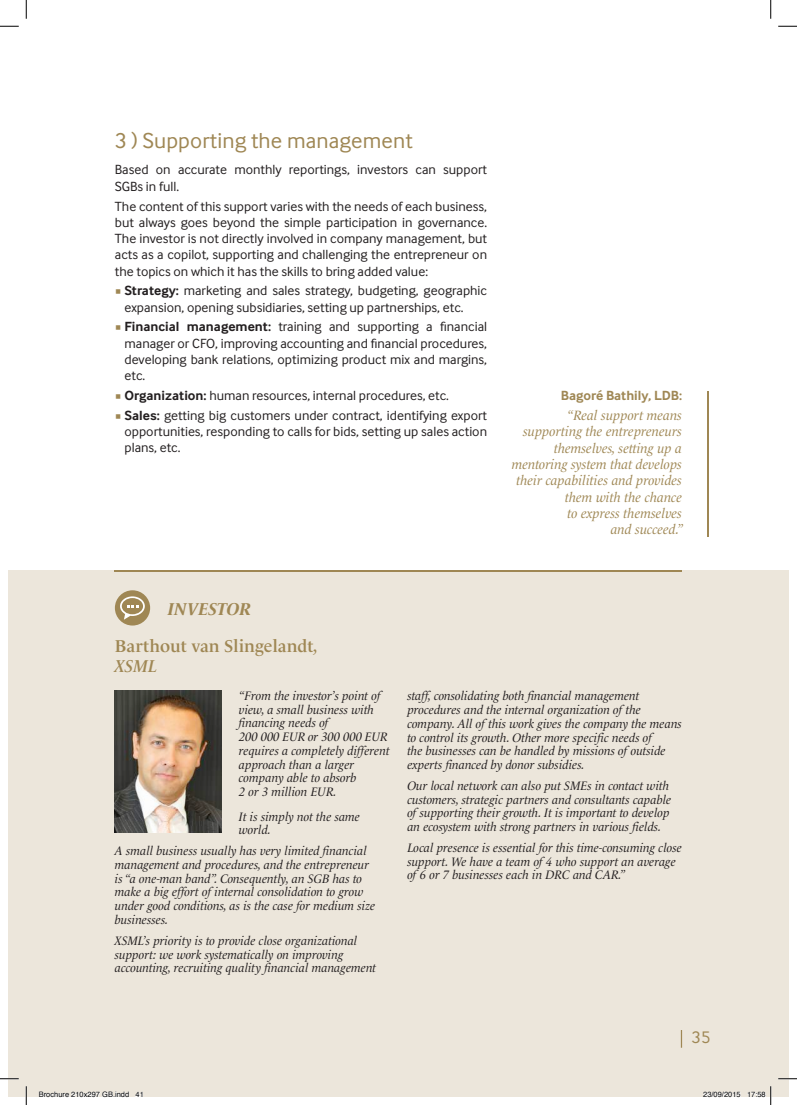
<style>
.page{position:relative;width:797px;height:1105px;background:#fff}
.page>*{position:absolute;margin:0;border:0;box-sizing:border-box;transform-origin:0 0}
.t1{font:22.5px "Inter Face";letter-spacing:.005em;color:#9f8754}
.t2{font:600 17.5px/20px "Le Monde Livre";color:#9f8754}
.t3{font:italic 700 17.5px "Le Monde Livre";color:#9f8754}
.t4{font:17.5px "Inter Face";color:#9f8754}
.t5{font:13.75px/16.2px "Inter Face";color:#231f20;text-align:justify}
.t6{font:italic 13.75px/16.2px "Le Monde Livre";color:#9f8754;text-align:right}
.t7{font:700 13.75px "Inter Face";color:#9f8754}
.t8{font:italic 12.5px/13.8px "Le Monde Livre";color:#231f20}
.t9{font:7.5px "Helvetica";color:#000}
.s1{color:#9f8754}
.s2{font-weight:700}
.s3{font-style:italic}
</style>
<div class="page">
<div style="left:9px;top:570px;width:17px;height:526px;background:#ece6db"></div>
<div style="left:26px;top:570px;width:762px;height:526px;background:#ece6db"></div>
<hr style="left:115px;top:570px;width:567px;height:2px;background:#9f8754">
<div style="left:115px;top:590px;width:35px;height:35px;background:#9f8754;border-radius:50%"></div>
<svg style="left:120px;top:596px;width:25px;height:24px"></svg>
<img style="left:115px;top:691px;width:106px;height:141px">
<svg style="left:681px;top:1030px;width:1px;height:18px"></svg>
<hr style="left:707px;top:391px;width:1px;height:145px;background:#9f8754">
<svg style="left:0;top:25px;width:19px;height:2px"></svg>
<svg style="left:778px;top:25px;width:19px;height:2px"></svg>
<svg style="left:0;top:1078px;width:19px;height:1px"></svg>
<svg style="left:778px;top:1078px;width:19px;height:1px"></svg>
<svg style="left:25px;top:0;width:2px;height:19px"></svg>
<svg style="left:25px;top:1086px;width:2px;height:19px"></svg>
<svg style="left:770px;top:0;width:1px;height:19px"></svg>
<svg style="left:39px;top:1091px;width:90px;height:6px"></svg>
<svg style="left:135px;top:1092px;width:8px;height:5px"></svg>
<svg style="left:703px;top:1091px;width:38px;height:6px"></svg>
<svg style="left:747px;top:1086px;width:24px;height:19px"></svg>
<h1 class="t1" style="left:115px;top:127px;width:299px">3 ) Supporting the management</h1>
<p class="t5" style="left:115px;top:162px;width:374px">Based on accurate monthly reportings, investors can support<br>SGBs in full.</p>
<p class="t5" style="left:115px;top:198px;width:374px">The content of this support varies with the needs of each business, but always goes beyond the simple participation in governance.<br>The investor is not directly involved in company management, but acts as a copilot, supporting and challenging the entrepreneur on the topics on which it has the skills to bring added value:</p>
<p class="t5" style="left:124px;top:282px;width:364px;text-indent:-10px"><span class="s1">▪</span> <span class="s2">Strategy:</span> marketing and sales strategy, budgeting, geographic expansion, opening subsidiaries, setting up partnerships, etc.</p>
<p class="t5" style="left:124px;top:319px;width:364px;text-indent:-10px"><span class="s1">▪</span> <span class="s2">Financial management:</span> training and supporting a financial manager or CFO, improving accounting and financial procedures, developing bank relations, optimizing product mix and margins, etc.</p>
<p class="t5" style="left:115px;top:387px;width:335px"><span class="s1">▪</span> <span class="s2">Organization:</span> human resources, internal procedures, etc.</p>
<p class="t5" style="left:124px;top:407px;width:364px;text-indent:-10px"><span class="s1">▪</span> <span class="s2">Sales:</span> getting big customers under contract, identifying export opportunities, responding to calls for bids, setting up sales action plans, etc.</p>
<p class="t7" style="left:561px;top:388px;width:123px">Bagoré Bathily, LDB:</p>
<p class="t6" style="left:512px;top:407px;width:173px">“Real support means supporting the entrepreneurs themselves, setting up a mentoring system that develops their capabilities and provides them with the chance<br>to express themselves<br>and succeed.”</p>
<h2 class="t3" style="left:168px;top:598px;width:85px">INVESTOR</h2>
<h2 class="t2" style="left:115px;top:636px;width:205px">Barthout van Slingelandt<span class="s3">,<br>XSML</span></h2>
<p class="t8" style="left:239px;top:689px;width:152px">“From the investor’s point of view, a small business with financing needs of<br>200 000 EUR or 300 000 EUR requires a completely different approach than a larger company able to absorb<br>2 or 3 million EUR.</p>
<p class="t8" style="left:239px;top:809px;width:123px">It is simply not the same world.</p>
<p class="t8" style="left:115px;top:844px;width:262px">A small business usually has very limited financial management and procedures, and the entrepreneur is “a one-man band”. Consequently, an SGB has to make a big effort of internal consolidation to grow under good conditions, as is the case for medium size businesses.</p>
<p class="t8" style="left:115px;top:933px;width:263px">XSML’s priority is to provide close organizational support: we work systematically on improving accounting, recruiting quality financial management</p>
<p class="t8" style="left:407px;top:689px;width:276px">staff, consolidating both financial management procedures and the internal organization of the company. All of this work gives the company the means to control its growth. Other more specific needs of<br>the businesses can be handled by missions of outside experts financed by donor subsidies.</p>
<p class="t8" style="left:407px;top:779px;width:265px">Our local network can also put SMEs in contact with customers, strategic partners and consultants capable of supporting their growth. It is important to develop an ecosystem with strong partners in various fields.</p>
<p class="t8" style="left:407px;top:841px;width:276px">Local presence is essential for this time-consuming close support. We have a team of 4 who support an average of 6 or 7 businesses each in DRC and CAR.”</p>
<h2 class="t4" style="left:691px;top:1027px;width:20px">35</h2>
<p class="t9" style="left:39px;top:1089px;width:107px">Brochure 210x297 GB.indd 41</p>
<p class="t9" style="left:703px;top:1089px;width:64px">23/09/2015 17:58</p>
</div>
